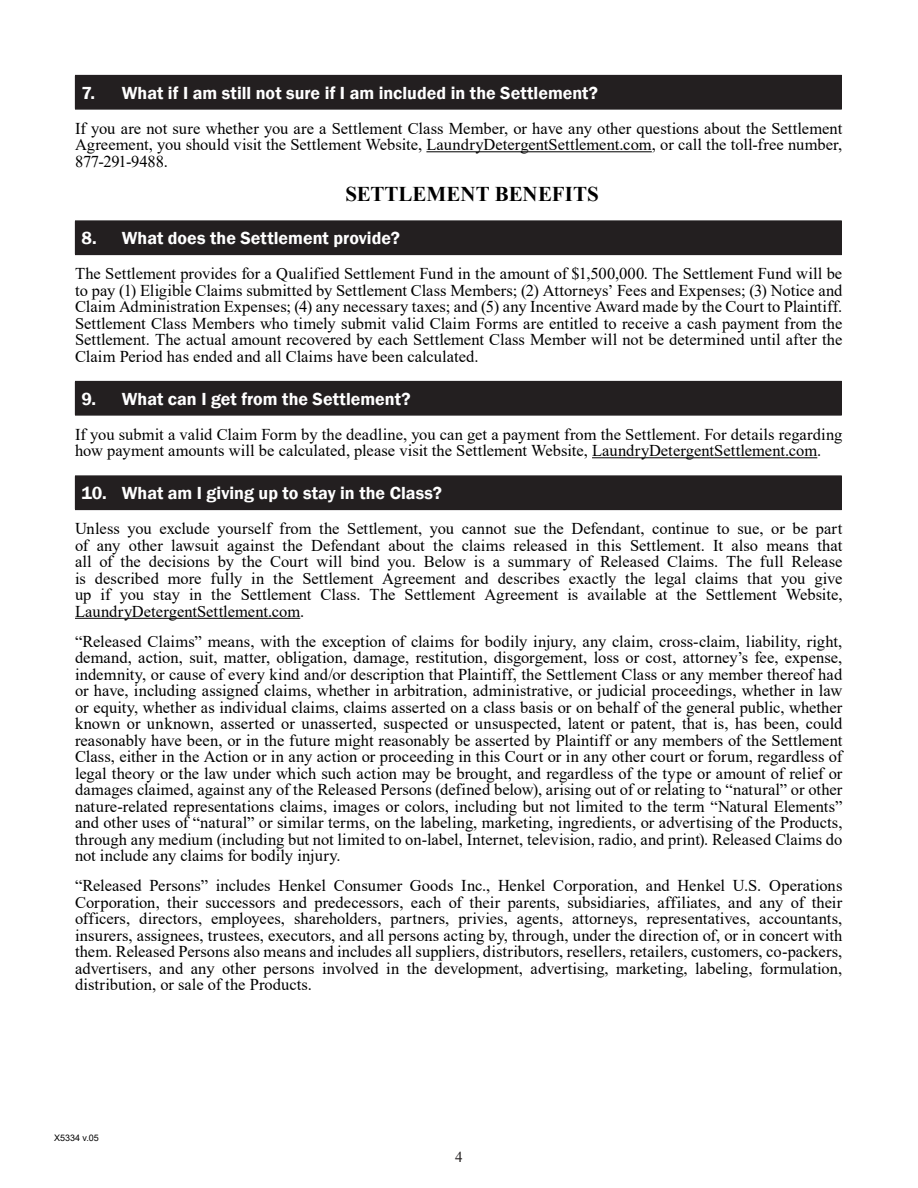
<style>
.page{position:relative;width:918px;height:1188px;background:#fff}
.page>*{position:absolute;margin:0;border:0;box-sizing:border-box;transform-origin:0 0}
.Doc-H{font:700 21px "Times New Roman";letter-spacing:-.005em;color:#000}
.t1{font:600 18px "Franklin Gothic";color:#fff}
.Doc-H-2{font:16.5px/16.5px "Times New Roman";color:#000;text-align:justify}
.t2{font:15px "Times New Roman";color:#231f20}
.t3{font:9px "Arial";color:#000}
</style>
<div class="page">
<hr style="left:426px;top:151px;width:226px;height:1px;background:#000">
<hr style="left:592px;top:457px;width:225px;height:1px;background:#000">
<hr style="left:75px;top:618px;width:225px;height:1px;background:#000">
<div style="left:75px;top:75px;width:766px;height:34px;background:#231f20"></div>
<hr style="left:75px;top:75px;width:767px;height:1px;background:#231f20">
<hr style="left:841px;top:76px;width:1px;height:33px;background:#231f20">
<hr style="left:75px;top:109px;width:767px;height:1px;background:#231f20">
<div style="left:75px;top:221px;width:766px;height:34px;background:#231f20"></div>
<hr style="left:75px;top:220px;width:767px;height:1px;background:#231f20">
<hr style="left:841px;top:221px;width:1px;height:33px;background:#231f20">
<hr style="left:75px;top:254px;width:767px;height:1px;background:#231f20">
<div style="left:75px;top:381px;width:766px;height:34px;background:#231f20"></div>
<hr style="left:75px;top:381px;width:767px;height:1px;background:#231f20">
<hr style="left:841px;top:382px;width:1px;height:33px;background:#231f20">
<hr style="left:75px;top:415px;width:767px;height:1px;background:#231f20">
<div style="left:75px;top:476px;width:766px;height:34px;background:#231f20"></div>
<hr style="left:841px;top:476px;width:1px;height:33px;background:#231f20">
<hr style="left:75px;top:509px;width:767px;height:1px;background:#231f20">
<p class="t1" style="left:81px;top:81px;width:518px">7. What if I am still not sure if I am included in the Settlement?</p>
<p class="Doc-H-2" style="left:75px;top:119px;width:769px">If you are not sure whether you are a Settlement Class Member, or have any other questions about the Settlement Agreement, you should visit the Settlement Website, LaundryDetergentSettlement.com, or call the toll-free number, 877-291-9488.</p>
<p class="Doc-H" style="left:346px;top:179px;width:255px">SETTLEMENT BENEFITS</p>
<p class="t1" style="left:81px;top:227px;width:320px">8. What does the Settlement provide?</p>
<p class="Doc-H-2" style="left:75px;top:265px;width:769px">The Settlement provides for a Qualified Settlement Fund in the amount of $1,500,000. The Settlement Fund will be to pay (1) Eligible Claims submitted by Settlement Class Members; (2) Attorneys’ Fees and Expenses; (3) Notice and Claim Administration Expenses; (4) any necessary taxes; and (5) any Incentive Award made by the Court to Plaintiff.<br>Settlement Class Members who timely submit valid Claim Forms are entitled to receive a cash payment from the Settlement. The actual amount recovered by each Settlement Class Member will not be determined until after the Claim Period has ended and all Claims have been calculated.</p>
<p class="t1" style="left:81px;top:387px;width:331px">9. What can I get from the Settlement?</p>
<p class="Doc-H-2" style="left:75px;top:425px;width:769px">If you submit a valid Claim Form by the deadline, you can get a payment from the Settlement. For details regarding how payment amounts will be calculated, please visit the Settlement Website, LaundryDetergentSettlement.com.</p>
<p class="t1" style="left:81px;top:482px;width:362px">10. What am I giving up to stay in the Class?</p>
<p class="Doc-H-2" style="left:75px;top:520px;width:769px">Unless you exclude yourself from the Settlement, you cannot sue the Defendant, continue to sue, or be part of any other lawsuit against the Defendant about the claims released in this Settlement. It also means that all of the decisions by the Court will bind you. Below is a summary of Released Claims. The full Release is described more fully in the Settlement Agreement and describes exactly the legal claims that you give up if you stay in the Settlement Class. The Settlement Agreement is available at the Settlement Website, LaundryDetergentSettlement.com.</p>
<p class="Doc-H-2" style="left:75px;top:632px;width:769px">“Released Claims” means, with the exception of claims for bodily injury, any claim, cross-claim, liability, right, demand, action, suit, matter, obligation, damage, restitution, disgorgement, loss or cost, attorney’s fee, expense, indemnity, or cause of every kind and/or description that Plaintiff, the Settlement Class or any member thereof had or have, including assigned claims, whether in arbitration, administrative, or judicial proceedings, whether in law or equity, whether as individual claims, claims asserted on a class basis or on behalf of the general public, whether known or unknown, asserted or unasserted, suspected or unsuspected, latent or patent, that is, has been, could reasonably have been, or in the future might reasonably be asserted by Plaintiff or any members of the Settlement Class, either in the Action or in any action or proceeding in this Court or in any other court or forum, regardless of legal theory or the law under which such action may be brought, and regardless of the type or amount of relief or damages claimed, against any of the Released Persons (defined below), arising out of or relating to “natural” or other nature-related representations claims, images or colors, including but not limited to the term “Natural Elements” and other uses of “natural” or similar terms, on the labeling, marketing, ingredients, or advertising of the Products, through any medium (including but not limited to on-label, Internet, television, radio, and print). Released Claims do not include any claims for bodily injury.</p>
<p class="Doc-H-2" style="left:75px;top:877px;width:769px">“Released Persons” includes Henkel Consumer Goods Inc., Henkel Corporation, and Henkel U.S. Operations Corporation, their successors and predecessors, each of their parents, subsidiaries, affiliates, and any of their officers, directors, employees, shareholders, partners, privies, agents, attorneys, representatives, accountants, insurers, assignees, trustees, executors, and all persons acting by, through, under the direction of, or in concert with them. Released Persons also means and includes all suppliers, distributors, resellers, retailers, customers, co-packers, advertisers, and any other persons involved in the development, advertising, marketing, labeling, formulation, distribution, or sale of the Products.</p>
<p class="t3" style="left:54px;top:1131px;width:46px">X5334 v.05</p>
<p class="t2" style="left:455px;top:1146px;width:9px">4</p>
</div>
